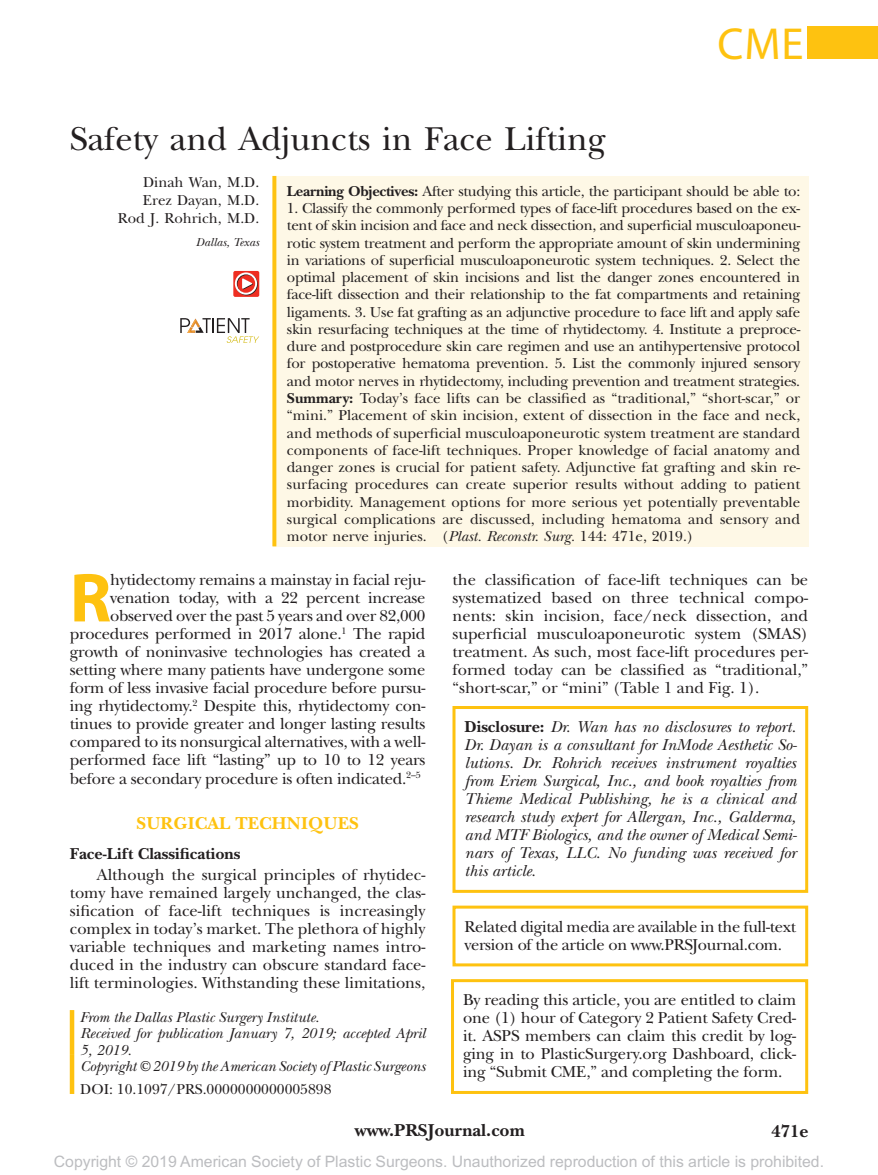
<style>
.page{position:relative;width:878px;height:1175px;background:#fff}
.page>*{position:absolute;margin:0;border:0;box-sizing:border-box;transform-origin:0 0}
.t1{font:700 69.9px "Myriad Pro";color:#fec210}
.t2{font:45px "Myriad Pro";color:#fec210}
.t3{font:34.5px "New Baskerville";color:#231f20}
.t4{font:700 18px "New Baskerville";color:#231f20}
.t5{font:700 18px "New Baskerville";letter-spacing:.01em;color:#fec210}
.t6{font:16.5px/18px "New Baskerville";letter-spacing:-.015em;color:#231f20;text-align:justify}
.t7{font:italic 16.5px/18px "New Baskerville";color:#231f20;text-align:justify}
.t8{font:700 16.5px "New Baskerville";color:#231f20}
.t9{font:15.75px "Arial MT Std";color:#bcbdc0}
.t10{font:15px/17.2px "New Baskerville";color:#231f20;text-align:right}
.t11{font:italic 15px/16.5px "New Baskerville";color:#231f20}
.t12{font:15px "New Baskerville";letter-spacing:-.02em;color:#231f20}
.t13{font:italic 12px "New Baskerville";color:#231f20}
.s1{font-weight:700}
.s2{font-style:italic}
.s3{font-weight:700;font-style:normal}
</style>
<div class="page">
<div style="left:807px;top:26px;width:71px;height:33px;background:#fec210"></div>
<div style="left:452px;top:706px;width:356px;height:186px;border:3px solid #fec210"></div>
<hr style="left:70px;top:1054px;width:4px;height:40px;background:#fec210">
<div style="left:273px;top:176px;width:536px;height:370px;background:#fef8e6"></div>
<svg style="left:272px;top:176px;width:4px;height:370px"></svg>
<hr style="left:70px;top:1010px;width:4px;height:44px;background:#fec210">
<div style="left:451px;top:979px;width:357px;height:115px;border:3px solid #fec210"></div>
<div style="left:452px;top:905px;width:356px;height:61px;border:3px solid #fec210"></div>
<svg style="left:180px;top:318px;width:79px;height:25px"></svg>
<svg style="left:233px;top:271px;width:26px;height:26px"></svg>
<svg style="left:235px;top:272px;width:23px;height:23px"></svg>
<h3 class="t3" style="left:70px;top:119px;width:537px">Safety and Adjuncts in Face Lifting</h3>
<h2 class="t2" style="left:717px;top:16px;width:88px">CME</h2>
<p class="t10" style="left:118px;top:173px;width:143px;line-height:18px">Dinah Wan, M.D.<br>Erez Dayan, M.D.<br>Rod J. Rohrich, M.D.</p>
<p class="t13" style="left:196px;top:235px;width:64px">Dallas, Texas</p>
<p class="t12" style="left:287px;top:182px;width:514px"><span class="s1">Learning Objectives:</span> After studying this article, the participant should be able to:</p>
<p class="t10" style="left:287px;top:200px;width:515px;text-align:justify">1. Classify the commonly performed types of face-lift procedures based on the ex&shy;tent of skin incision and face and neck dissection, and superficial musculoaponeu&shy;rotic system treatment and perform the appropriate amount of skin undermining in variations of superficial musculoaponeurotic system techniques. 2. Select the optimal placement of skin incisions and list the danger zones encountered in face-lift dissection and their relationship to the fat compartments and retaining ligaments. 3. Use fat grafting as an adjunctive procedure to face lift and apply safe skin resurfacing techniques at the time of rhytidectomy. 4. Institute a preproce&shy;dure and postprocedure skin care regimen and use an antihypertensive protocol for postoperative hematoma prevention. 5. List the commonly injured sensory and motor nerves in rhytidectomy, including prevention and treatment strategies.<br><span class="s1">Summary:</span> Today’s face lifts can be classified as “traditional,” “short-scar,” or “mini.” Placement of skin incision, extent of dissection in the face and neck, and methods of superficial musculoaponeurotic system treatment are standard components of face-lift techniques. Proper knowledge of facial anatomy and danger zones is crucial for patient safety. Adjunctive fat grafting and skin re&shy;surfacing procedures can create superior results without adding to patient morbidity. Management options for more serious yet potentially preventable surgical complications are discussed, including hematoma and sensory and motor nerve injuries. (<span class="s2">Plast. Reconstr. Surg.</span> 144: 471e, 2019.)</p>
<h1 class="t1" style="left:70px;top:552px;width:43px">R</h1>
<p class="t6" style="left:70px;top:571px;width:357px;text-align:right">hytidectomy remains a mainstay in facial reju&shy;venation today, with a 22 percent increase observed over the past 5 years and over 82,000 procedures performed in 2017 alone.<sup>1</sup> The rapid growth of noninvasive technologies has created a setting where many patients have undergone some form of less invasive facial procedure before pursu&shy;ing rhytidectomy.<sup>2</sup> Despite this, rhytidectomy con&shy;tinues to provide greater and longer lasting results compared to its nonsurgical alternatives, with a well&shy;performed face lift “lasting” up to 10 to 12 years before a secondary procedure is often indicated.<sup>2–5</sup></p>
<p class="t5" style="left:136px;top:812px;width:224px">SURGICAL TECHNIQUES</p>
<p class="t8" style="left:70px;top:843px;width:172px">Face-Lift Classifications</p>
<p class="t6" style="left:70px;top:865px;width:357px;text-indent:27px">Although the surgical principles of rhytidec&shy;tomy have remained largely unchanged, the clas&shy;sification of face-lift techniques is increasingly complex in today’s market. The plethora of highly variable techniques and marketing names intro&shy;duced in the industry can obscure standard face&shy;lift terminologies. Withstanding these limitations,</p>
<p class="t11" style="left:80px;top:1008px;width:347px">From the Dallas Plastic Surgery Institute.<br>Received for publication January 7, 2019; accepted April<br>5, 2019.</p>
<p class="t11" style="left:80px;top:1058px;width:347px">Copyright © 2019 by the American Society of Plastic Surgeons</p>
<p class="t10" style="left:80px;top:1080px;width:253px">DOI: 10.1097/PRS.0000000000005898</p>
<p class="t6" style="left:452px;top:571px;width:357px">the classification of face-lift techniques can be systematized based on three technical compo&shy;nents: skin incision, face/neck dissection, and superficial musculoaponeurotic system (SMAS) treatment. As such, most face-lift procedures per&shy;formed today can be classified as “traditional,” “short-scar,” or “mini” (Table 1 and Fig. 1).</p>
<p class="t7" style="left:464px;top:718px;width:333px"><span class="s3">Disclosure:</span> Dr. Wan has no disclosures to report.<br>Dr. Dayan is a consultant for InMode Aesthetic So&shy;lutions. Dr. Rohrich receives instrument royalties from Eriem Surgical, Inc., and book royalties from Thieme Medical Publishing, he is a clinical and research study expert for Allergan, Inc., Galderma, and MTF Biologics, and the owner of Medical Semi&shy;nars of Texas, LLC. No funding was received for this article.</p>
<p class="t6" style="left:464px;top:917px;width:333px">Related digital media are available in the full-text version of the article on www.PRSJournal.com.</p>
<p class="t6" style="left:463px;top:991px;width:335px">By reading this article, you are entitled to claim one (1) hour of Category 2 Patient Safety Cred&shy;it. ASPS members can claim this credit by log&shy;ging in to PlasticSurgery.org Dashboard, click&shy;ing “Submit CME,” and completing the form.</p>
<p class="t4" style="left:355px;top:1119px;width:171px">www.PRSJournal.com</p>
<p class="t4" style="left:771px;top:1120px;width:39px">471e</p>
<p class="t9" style="left:54px;top:1152px;width:771px">Copyright © 2019 American Society of Plastic Surgeons. Unauthorized reproduction of this article is prohibited.</p>
</div>
